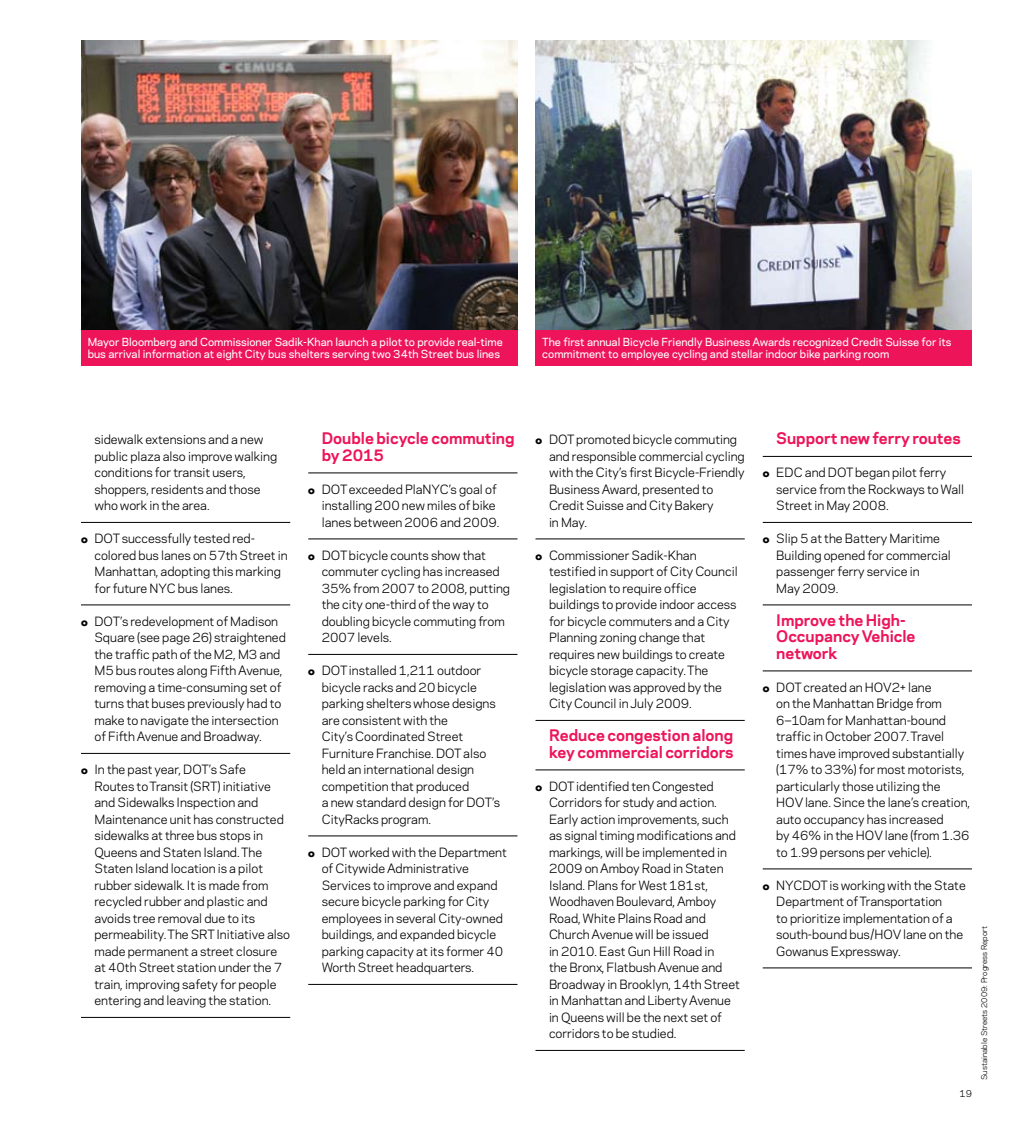
<style>
.page{position:relative;width:1026px;height:1134px;background:#fff}
.page>*{position:absolute;margin:0;border:0;box-sizing:border-box;transform-origin:0 0}
.t1{font:700 15px/16.5px "Galaxie Polaris";color:#ed145a}
.t2{font:12px/16.5px "Galaxie Polaris";color:#000}
.t3{font:500 10.5px/12.6px "Galaxie Polaris";color:#fff}
.t4{font:9px "Galaxie Polaris";color:#000}
.t5{font:7.5px "Galaxie Polaris";color:#000}
.s1{font-family:"Renner Bold Archi Type"}
</style>
<div class="page">
<hr style="left:81px;top:522px;width:209px;height:1px;background:#000">
<hr style="left:81px;top:605px;width:209px;height:1px;background:#000">
<hr style="left:81px;top:753px;width:209px;height:1px;background:#000">
<hr style="left:81px;top:1017px;width:209px;height:1px;background:#000">
<hr style="left:308px;top:473px;width:210px;height:1px;background:#000">
<hr style="left:308px;top:539px;width:210px;height:1px;background:#000">
<hr style="left:308px;top:654px;width:210px;height:1px;background:#000">
<hr style="left:308px;top:836px;width:210px;height:1px;background:#000">
<hr style="left:308px;top:984px;width:210px;height:1px;background:#000">
<img style="left:536px;top:40px;width:436px;height:290px">
<img style="left:81px;top:40px;width:437px;height:290px">
<hr style="left:536px;top:539px;width:209px;height:1px;background:#000">
<hr style="left:536px;top:720px;width:209px;height:1px;background:#000">
<hr style="left:536px;top:770px;width:209px;height:1px;background:#000">
<hr style="left:536px;top:1050px;width:209px;height:1px;background:#000">
<hr style="left:763px;top:456px;width:209px;height:1px;background:#000">
<hr style="left:763px;top:522px;width:209px;height:1px;background:#000">
<hr style="left:763px;top:605px;width:209px;height:1px;background:#000">
<hr style="left:763px;top:671px;width:209px;height:1px;background:#000">
<hr style="left:763px;top:869px;width:209px;height:1px;background:#000">
<hr style="left:763px;top:968px;width:209px;height:1px;background:#000">
<div style="left:81px;top:330px;width:437px;height:36px;background:#ed145a"></div>
<div style="left:536px;top:330px;width:436px;height:36px;background:#ed145a"></div>
<p class="t3" style="left:88px;top:334px;width:417px">Mayor Bloomberg and Commissioner Sadik-Khan launch a pilot to provide real-time bus arrival information at eight City bus shelters serving two 34th Street bus lines</p>
<p class="t3" style="left:542px;top:334px;width:411px">The first annual Bicycle Friendly Business Awards recognized Credit Suisse for its commitment to employee cycling and stellar indoor bike parking room</p>
<p class="t2" style="left:94px;top:430px;width:184px">sidewalk extensions and a new public plaza also improve walking conditions for transit users, shoppers, residents and those who work in the area.</p>
<p class="t2" style="left:94px;top:529px;width:195px;text-indent:-14px"><span class="s1">o</span> DOT successfully tested red&shy;colored bus lanes on 57th Street in<br>Manhattan, adopting this marking for future NYC bus lanes.</p>
<p class="t2" style="left:94px;top:612px;width:193px;text-indent:-14px"><span class="s1">o</span> DOT’s redevelopment of Madison<br>Square (see page 26) straightened the traffic path of the M 2, M 3 and<br>M 5 bus routes along Fifth Avenue, removing a time-consuming set of turns that buses previously had to make to navigate the intersection of Fifth Avenue and Broadway.</p>
<p class="t2" style="left:95px;top:760px;width:197px;text-indent:-14px"><span class="s1">o</span> In the past year, DOT’s Safe<br>Routes to Transit (SRT) initiative and Sidewalks Inspection and<br>M aintenance unit has constructed sidewalks at three bus stops in<br>Queens and Staten Island. The<br>Staten Island location is a pilot rubber sidewalk. It is made from recycled rubber and plastic and avoids tree removal due to its permeability. The SRT Initiative also made permanent a street closure at 40th Street station under the 7 train, improving safety for people entering and leaving the station.</p>
<p class="t1" style="left:322px;top:429px;width:194px">Double bicycle commuting by 2015</p>
<p class="t2" style="left:322px;top:480px;width:179px;text-indent:-14px"><span class="s1">o</span> DOT exceeded PlaNYC’s goal of installing 200 new miles of bike lanes between 2006 and 2009.</p>
<p class="t2" style="left:322px;top:546px;width:190px;text-indent:-14px"><span class="s1">o</span> DOT bicycle counts show that commuter cycling has increased<br>35% from 2007 to 2008, putting the city one-third of the way to doubling bicycle commuting from<br>2007 levels.</p>
<p class="t2" style="left:322px;top:661px;width:180px;text-indent:-13px"><span class="s1">o</span> DOT installed 1,211 outdoor bicycle racks and 20 bicycle parking shelters whose designs are consistent with the<br>City’s Coordinated Street<br>Furniture Franchise. DOT also held an international design competition that produced<br>a new standard design for DOT’s<br>CityRacks program.</p>
<p class="t2" style="left:322px;top:843px;width:187px;text-indent:-14px"><span class="s1">o</span> DOT worked with the Department of Citywide Administrative<br>Services to improve and expand secure bicycle parking for City employees in several City-owned buildings, and expanded bicycle parking capacity at its former 40<br>Worth Street headquarters.</p>
<p class="t2" style="left:549px;top:430px;width:197px;text-indent:-14px"><span class="s1">o</span> DOT promoted bicycle commuting and responsible commercial cycling with the City’s first Bicycle-Friendly<br>Business Award, presented to<br>Credit Suisse and City Bakery<br>in M ay.</p>
<p class="t2" style="left:549px;top:546px;width:190px;text-indent:-14px"><span class="s1">o</span> Commissioner Sadik-Khan testified in support of City Council legislation to require office buildings to provide indoor access for bicycle commuters and a City<br>Planning zoning change that requires new buildings to create bicycle storage capacity. The legislation was approved by the<br>City Council in July 2009.</p>
<p class="t1" style="left:549px;top:726px;width:186px">Reduce congestion along key commercial corridors</p>
<p class="t2" style="left:549px;top:777px;width:192px;text-indent:-14px"><span class="s1">o</span> DOT identified ten Congested<br>Corridors for study and action.<br>Early action improvements, such as signal timing modifications and markings, will be implemented in<br>2009 on Amboy Road in Staten<br>Island. Plans for West 181st,<br>Woodhaven Boulevard, Amboy<br>Road, White Plains Road and<br>Church Avenue will be issued<br>in 2010. East Gun H ill Road in<br>the Bronx, Flatbush Avenue and<br>Broadway in Brooklyn, 14th Street in Manhattan and Liberty Avenue in Queens will be the next set of corridors to be studied.</p>
<p class="t1" style="left:776px;top:429px;width:186px">Support new ferry routes</p>
<p class="t2" style="left:776px;top:463px;width:189px;text-indent:-14px"><span class="s1">o</span> EDC and DOT began pilot ferry service from the Rockways to Wall<br>Street in May 2008.</p>
<p class="t2" style="left:776px;top:529px;width:176px;text-indent:-14px"><span class="s1">o</span> Slip 5 at the Battery M aritime<br>Building opened for commercial passenger ferry service in<br>May 2009.</p>
<p class="t1" style="left:776px;top:611px;width:141px">Improve the High-<br>Occupancy Vehicle network</p>
<p class="t2" style="left:776px;top:678px;width:195px;text-indent:-14px"><span class="s1">o</span> DOT created an H OV2+ lane<br>on the Manhattan Bridge from<br>6–10am for Manhattan-bound traffic in October 2007. Travel times have improved substantially (17% to 33%) for most motorists, particularly those utilizing the<br>H OV lane. Since the lane’s creation, auto occupancy has increased<br>by 46% in the H OV lane (from 1.36 to 1.99 persons per vehicle).</p>
<p class="t2" style="left:776px;top:876px;width:191px;text-indent:-14px"><span class="s1">o</span> NYCDOT is working with the State<br>Department of Transportation<br>to prioritize implementation of a south-bound bus/H OV lane on the<br>Gowanus Expressway.</p>
<p class="t4" style="left:959px;top:1086px;width:14px">19</p>
<p class="t5" style="left:979px;top:1080px;width:156px;rotate:-90deg">Sustainable Streets 2009: Progress Report</p>
</div>
